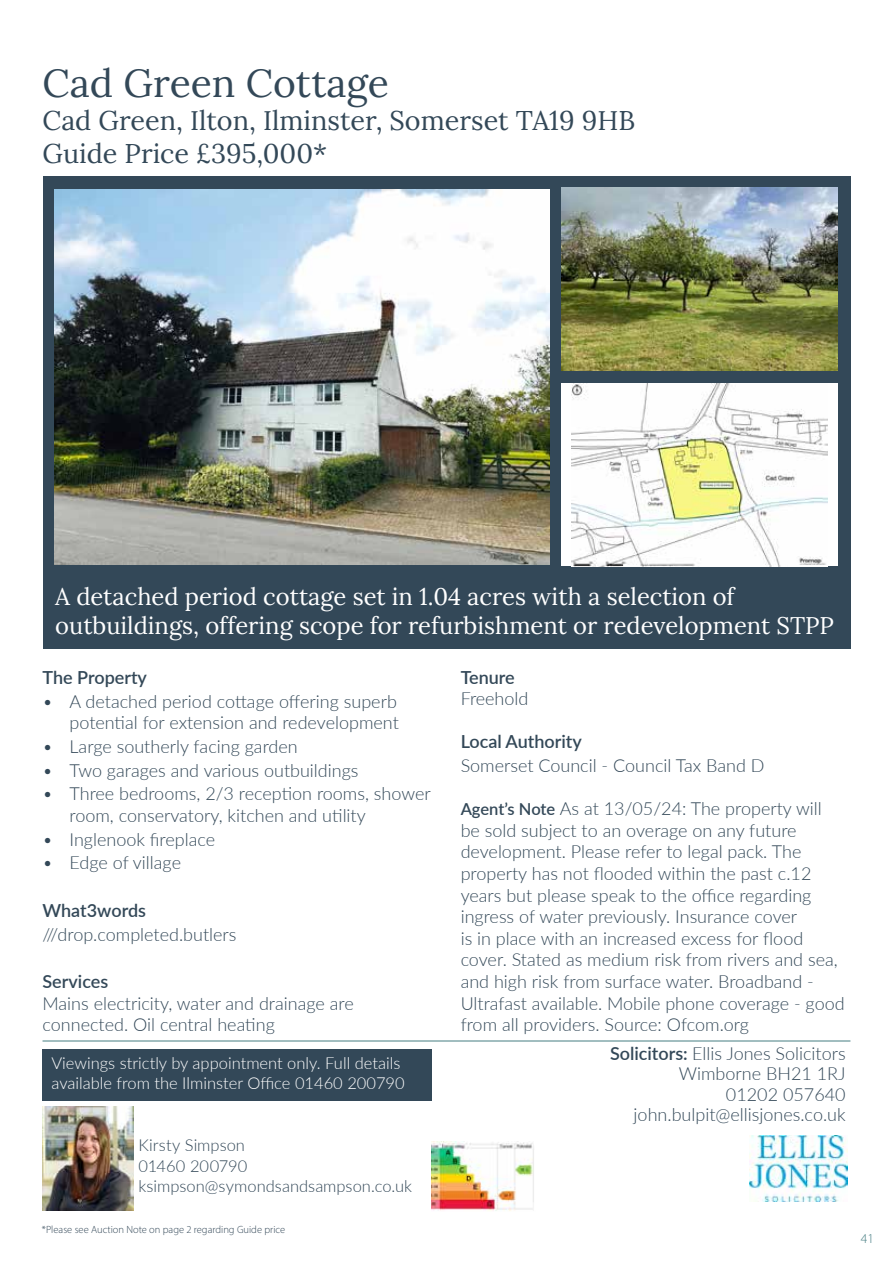
<style>
.page{position:relative;width:893px;height:1263px;background:#fff}
.page>*{position:absolute;margin:0;border:0;box-sizing:border-box;transform-origin:0 0}
.t1{font:39px "Lora";color:#334858}
.t2{font:27px/33px "Lora";color:#334858}
.t3{font:24px/28.8px "Lora";color:#fff}
.t4{font:300 18px/21.6px "Lato";color:#334858}
.t5{font:600 18px "Lato";color:#334858}
.t6{font:300 16.5px/19.8px "Lato";color:#fff}
.t7{font:300 16.5px/20.2px "Lato";color:#334858}
.t8{font:300 13.5px "Myriad Pro";color:#467d82}
.t9{font:300 10.5px "Myriad Pro";color:#334858}
.s1{font-weight:600;font-size:16.5px}
.s2{font-weight:600}
</style>
<div class="page">
<div style="left:43px;top:176px;width:807px;height:472px;background:#334858"></div>
<img style="left:55px;top:190px;width:494px;height:374px">
<hr style="left:43px;top:1040px;width:807px;height:1px;background:#467d82">
<img style="left:561px;top:187px;width:277px;height:183px">
<div style="left:561px;top:384px;width:277px;height:182px;background:#fff"></div>
<img style="left:572px;top:384px;width:255px;height:182px">
<img style="left:749px;top:1135px;width:99px;height:66px">
<img style="left:431px;top:1141px;width:103px;height:70px">
<div style="left:43px;top:1050px;width:389px;height:51px;background:#334858"></div>
<img style="left:43px;top:1106px;width:91px;height:104px">
<h1 class="t1" style="left:43px;top:53px;width:348px">Cad Green Cottage</h1>
<h2 class="t2" style="left:43px;top:102px;width:594px">Cad Green, Ilton, Ilminster, Somerset TA19 9HB<br>Guide Price £395,000*</h2>
<h3 class="t3" style="left:55px;top:580px;width:780px">A detached period cottage set in 1.04 acres with a selection of outbuildings, offering scope for refurbishment or redevelopment STPP</h3>
<p class="t5" style="left:43px;top:664px;width:106px">The Property</p>
<p class="t4" style="left:43px;top:689px;width:358px;text-align:right">• A detached period cottage offering superb potential for extension and redevelopment</p>
<p class="t4" style="left:43px;top:735px;width:257px">• Large southerly facing garden</p>
<p class="t4" style="left:43px;top:759px;width:318px">• Two garages and various outbuildings</p>
<p class="t4" style="left:70px;top:782px;width:363px;text-indent:-27px">• Three bedrooms, 2/3 reception rooms, shower room, conservatory, kitchen and utility</p>
<p class="t4" style="left:43px;top:828px;width:174px">• Inglenook fireplace</p>
<p class="t4" style="left:43px;top:851px;width:140px">• Edge of village</p>
<p class="t5" style="left:43px;top:897px;width:105px">What3words</p>
<p class="t4" style="left:43px;top:922px;width:196px">///drop.completed.butlers</p>
<p class="t5" style="left:43px;top:968px;width:67px">Services</p>
<p class="t4" style="left:43px;top:992px;width:313px">Mains electricity, water and drainage are connected. Oil central heating</p>
<p class="t6" style="left:51px;top:1053px;width:355px">Viewings strictly by appointment only. Full details available from the Ilminster Office 01460 200790</p>
<p class="t7" style="left:139px;top:1135px;width:275px">Kirsty Simpson<br>01460 200790 ksimpson@symondsandsampson.co.uk</p>
<p class="t9" style="left:42px;top:1223px;width:245px">*Please see Auction Note on page 2 regarding Guide price</p>
<p class="t5" style="left:461px;top:664px;width:56px">Tenure</p>
<p class="t4" style="left:461px;top:687px;width:69px">Freehold</p>
<p class="t5" style="left:461px;top:729px;width:123px">Local Authority</p>
<p class="t4" style="left:461px;top:754px;width:305px">Somerset Council - Council Tax Band D</p>
<p class="t4" style="left:461px;top:797px;width:385px"><span class="s1">Agent’s Note</span> As at 13/05/24: The property will be sold subject to an overage on any future development. Please refer to legal pack. The property has not flooded within the past c.12 years but please speak to the office regarding ingress of water previously. Insurance cover<br>is in place with an increased excess for flood cover. Stated as medium risk from rivers and sea, and high risk from surface water. Broadband - Ultrafast available. Mobile phone coverage - good from all providers. Source: Ofcom.org</p>
<p class="t4" style="left:610px;top:1043px;width:237px;line-height:20.2px;text-align:right"><span class="s2">Solicitors:</span> Ellis Jones Solicitors<br>Wimborne BH21 1RJ<br>01202 057640 john.bulpit@ellisjones.co.uk</p>
<p class="t8" style="left:861px;top:1230px;width:15px">41</p>
</div>
